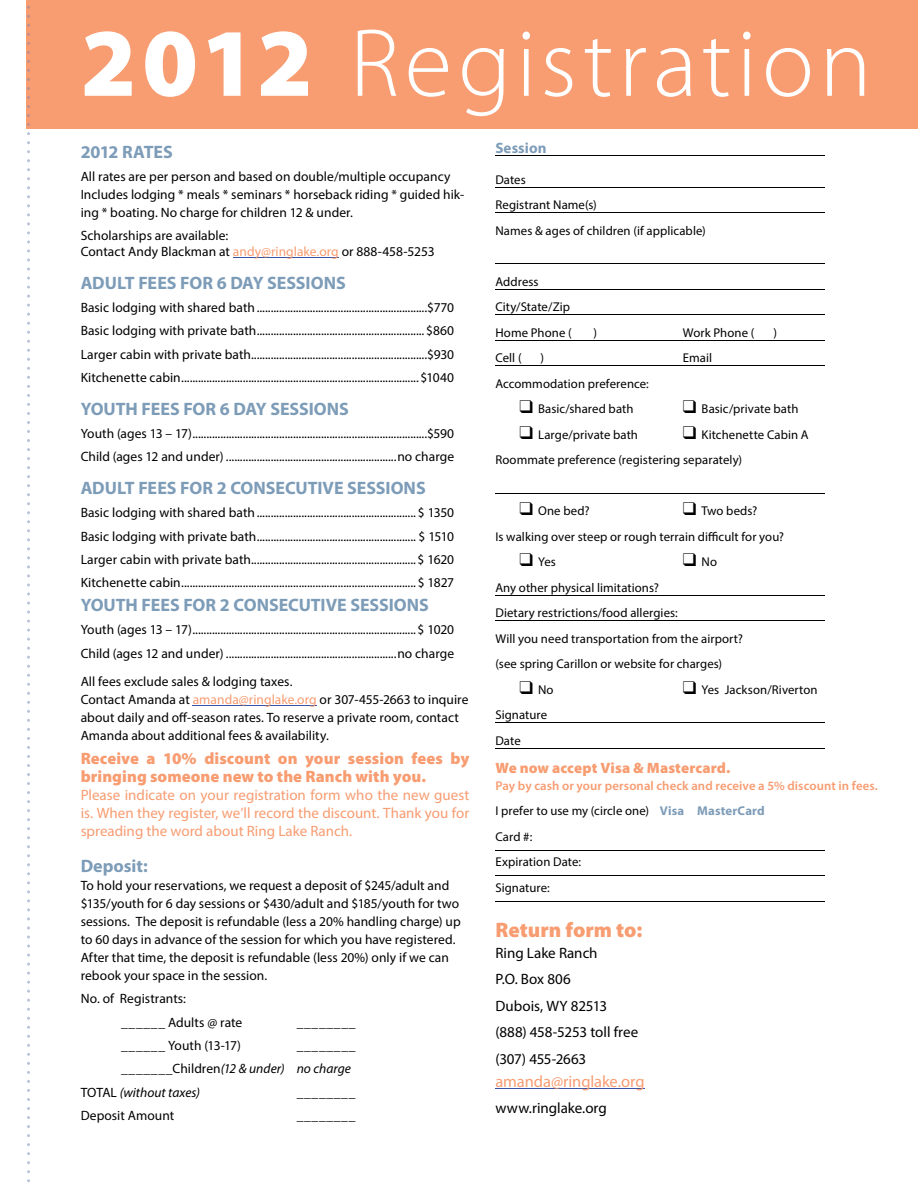
<style>
.page{position:relative;width:918px;height:1188px;background:#fff}
.page>*{position:absolute;margin:0;border:0;box-sizing:border-box;transform-origin:0 0}
.t1{font:300 97.5px "Myriad Pro";letter-spacing:.055em;color:#fff}
.t2{font:900 21px "Myriad Pro";color:#f89c71}
.t3{font:700 18px "Myriad Pro";letter-spacing:-.005em;color:#7d9cb8}
.t4{font:900 16.5px/18px "Myriad Pro";letter-spacing:.005em;color:#f89c71}
.t5{font:16.5px "Myriad Pro";letter-spacing:-.005em;color:#f89c71}
.t6{font:15px/18px "Myriad Pro";color:#f89c71;text-align:justify}
.t7{font:15px/26.4px "Myriad Pro";color:#000}
.t8{font:900 15px "Myriad Pro";letter-spacing:.005em;color:#f89c71}
.t9{font:700 15px "Myriad Pro";letter-spacing:.005em;color:#7d9cb8}
.t10{font:13.5px/23.4px "Myriad Pro";letter-spacing:.005em;color:#000}
.t11{font:italic 13.5px "Myriad Pro";letter-spacing:.005em;color:#000}
.t12{font:13.5px "Myriad Pro";letter-spacing:-.025em;color:#000}
.t13{font:12.75px/25.5px "Myriad Pro";letter-spacing:.005em;color:#000}
.t14{font:600 12.75px/25.5px "Myriad Pro";letter-spacing:.01em;color:#f89c71}
.s1{font-weight:900}
.s2{color:#f89c71}
.s3{font-style:normal}
.s4{font-weight:400;color:#000}
.s5{font-weight:700;color:#7d9cb8}
</style>
<div class="page">
<div style="left:27px;top:0;width:891px;height:128px;background:#f89c71"></div>
<hr style="left:233px;top:257px;width:106px;height:1px;background:#3953a4">
<hr style="left:193px;top:705px;width:124px;height:1px;background:#3953a4">
<svg style="left:27px;top:6px;width:3px;height:120px"></svg>
<svg style="left:27px;top:132px;width:3px;height:1050px"></svg>
<hr style="left:495px;top:1088px;width:150px;height:1px;background:#3953a4">
<hr style="left:495px;top:156px;width:330px;height:1px;background:#000">
<hr style="left:495px;top:187px;width:330px;height:1px;background:#000">
<hr style="left:495px;top:213px;width:330px;height:1px;background:#000">
<hr style="left:495px;top:264px;width:330px;height:1px;background:#000">
<hr style="left:495px;top:289px;width:330px;height:1px;background:#000">
<hr style="left:495px;top:315px;width:330px;height:1px;background:#000">
<hr style="left:495px;top:340px;width:330px;height:1px;background:#000">
<hr style="left:495px;top:366px;width:330px;height:1px;background:#000">
<hr style="left:495px;top:493px;width:330px;height:1px;background:#000">
<hr style="left:495px;top:595px;width:330px;height:1px;background:#000">
<hr style="left:495px;top:621px;width:330px;height:1px;background:#000">
<hr style="left:495px;top:723px;width:330px;height:1px;background:#000">
<hr style="left:495px;top:748px;width:330px;height:1px;background:#000">
<hr style="left:495px;top:850px;width:330px;height:1px;background:#000">
<hr style="left:495px;top:876px;width:330px;height:1px;background:#000">
<hr style="left:495px;top:901px;width:330px;height:1px;background:#000">
<h1 class="t1" style="left:81px;top:5px;width:792px"><span class="s1">2012</span> Registration</h1>
<p class="t9" style="left:495px;top:138px;width:53px">Session</p>
<p class="t13" style="left:495px;top:167px;width:212px">Dates<br>Registrant Name(s)<br>Names &amp; ages of children (if applicable)</p>
<p class="t13" style="left:495px;top:269px;width:78px">Address<br>City/State/Zip<br>Home Phone (</p>
<h3 class="t3" style="left:81px;top:140px;width:94px">2012 RATES</h3>
<p class="t10" style="left:81px;top:167px;width:385px;line-height:18px">All rates are per person and based on double/multiple occupancy<br>Includes lodging * meals * seminars * horseback riding * guided hik&shy;ing * boating. No charge for children 12 &amp; under.</p>
<p class="t10" style="left:81px;top:228px;width:355px;line-height:15.9px">Scholarships are available:<br>Contact Andy Blackman at <span class="s2">andy@ringlake.org</span> or 888-458-5253</p>
<h3 class="t3" style="left:81px;top:271px;width:267px">ADULT FEES FOR 6 DAY SESSIONS</h3>
<p class="t10" style="left:81px;top:296px;width:375px;text-align:justify">Basic lodging with shared bath .............................................................$770<br>Basic lodging with private bath ............................................................ $860<br>Larger cabin with private bath ...............................................................$930<br>Kitchenette cabin .....................................................................................$1040</p>
<h3 class="t3" style="left:81px;top:397px;width:270px">YOUTH FEES FOR 6 DAY SESSIONS</h3>
<p class="t10" style="left:81px;top:422px;width:375px">Youth (ages 13 – 17) ....................................................................................$590<br>Child (ages 12 and under) .............................................................no charge</p>
<h3 class="t3" style="left:81px;top:476px;width:347px">ADULT FEES FOR 2 CONSECUTIVE SESSIONS</h3>
<p class="t10" style="left:81px;top:501px;width:375px;text-align:justify">Basic lodging with shared bath ......................................................... $ 1350<br>Basic lodging with private bath ......................................................... $ 1510<br>Larger cabin with private bath ...........................................................$ 1620<br>Kitchenette cabin .................................................................................... $ 1827</p>
<h3 class="t3" style="left:81px;top:593px;width:350px">YOUTH FEES FOR 2 CONSECUTIVE SESSIONS</h3>
<p class="t10" style="left:81px;top:618px;width:375px">Youth (ages 13 – 17) ................................................................................$ 1020<br>Child (ages 12 and under) .............................................................no charge</p>
<p class="t10" style="left:81px;top:672px;width:389px;line-height:18.3px">All fees exclude sales &amp; lodging taxes.<br>Contact Amanda at <span class="s2">amanda@ringlake.org</span> or 307-455-2663 to inquire about daily and off-season rates. To reserve a private room, contact Amanda about additional fees &amp; availability.</p>
<p class="t4" style="left:81px;top:749px;width:390px">Receive a 10% discount on your session fees by bringing someone new to the Ranch with you.</p>
<p class="t6" style="left:81px;top:786px;width:390px">Please indicate on your registration form who the new guest is. When they register, we’ll record the discount. Thank you for spreading the word about Ring Lake Ranch.</p>
<h3 class="t3" style="left:81px;top:854px;width:69px">Deposit:</h3>
<p class="t10" style="left:81px;top:876px;width:382px;line-height:18px">To hold your reservations, we request a deposit of $245/adult and $135/youth for 6 day sessions or $430/adult and $185/youth for two sessions. The deposit is refundable (less a 20% handling charge) up to 60 days in advance of the session for which you have registered.<br>After that time, the deposit is refundable (less 20%) only if we can rebook your space in the session.</p>
<p class="t10" style="left:121px;top:987px;width:123px;text-indent:-41px">No. of Registrants:<br>______ Adults @ rate</p>
<p class="t10" style="left:297px;top:1010px;width:60px">________</p>
<p class="t12" style="left:121px;top:1037px;width:121px">______ Youth (13-17)</p>
<p class="t10" style="left:297px;top:1034px;width:60px">________</p>
<p class="t11" style="left:121px;top:1060px;width:231px"><span class="s3">_______Children</span>(12 &amp; under) no charge</p>
<p class="t11" style="left:81px;top:1084px;width:121px"><span class="s3">TOTAL</span> (without taxes)</p>
<p class="t10" style="left:297px;top:1080px;width:60px">________</p>
<p class="t10" style="left:81px;top:1104px;width:95px">Deposit Amount</p>
<p class="t10" style="left:297px;top:1104px;width:60px">________</p>
<p class="t13" style="left:593px;top:320px;width:5px">)</p>
<p class="t13" style="left:683px;top:320px;width:73px">Work Phone (</p>
<p class="t13" style="left:773px;top:320px;width:5px">)</p>
<p class="t13" style="left:495px;top:345px;width:28px">Cell (</p>
<p class="t13" style="left:541px;top:345px;width:5px">)</p>
<p class="t13" style="left:683px;top:345px;width:31px">Email</p>
<p class="t13" style="left:495px;top:371px;width:155px">Accommodation preference:</p>
<p class="t13" style="left:519px;top:396px;width:116px">❑ Basic/shared bath</p>
<p class="t13" style="left:683px;top:396px;width:117px">❑ Basic/private bath</p>
<p class="t13" style="left:519px;top:422px;width:120px">❑ Large/private bath</p>
<p class="t13" style="left:495px;top:422px;width:315px;text-indent:187px">❑ Kitchenette Cabin A<br>Roommate preference (registering separately)</p>
<p class="t13" style="left:519px;top:498px;width:72px">❑ One bed?</p>
<p class="t13" style="left:495px;top:498px;width:290px;text-indent:187px">❑ Two beds?<br>Is walking over steep or rough terrain difficult for you?</p>
<p class="t13" style="left:519px;top:549px;width:38px">❑ Yes</p>
<p class="t13" style="left:683px;top:549px;width:36px">❑ No</p>
<p class="t13" style="left:495px;top:575px;width:249px">Any other physical limitations?<br>Dietary restrictions/food allergies:<br>Will you need transportation from the airport? (see spring Carillon or website for charges)</p>
<p class="t13" style="left:519px;top:677px;width:36px">❑ No</p>
<p class="t13" style="left:683px;top:677px;width:136px">❑ Yes Jackson/Riverton</p>
<p class="t13" style="left:495px;top:702px;width:53px">Signature<br>Date</p>
<p class="t8" style="left:495px;top:758px;width:237px">We now accept Visa &amp; Mastercard.</p>
<p class="t14" style="left:495px;top:773px;width:384px">Pay by cash or your personal check and receive a 5% discount in fees.<br><span class="s4">I prefer to use my (circle one)</span> <span class="s5">Visa MasterCard<br></span><span class="s4">Card #:<br>Expiration Date:<br>Signature:</span></p>
<h2 class="t2" style="left:495px;top:916px;width:148px">Return form to:</h2>
<p class="t7" style="left:495px;top:939px;width:144px">Ring Lake Ranch<br>P.O. Box 806<br>Dubois, WY 82513 (888) 458-5253 toll free (307) 455-2663</p>
<p class="t5" style="left:495px;top:1071px;width:151px">amanda@ringlake.org</p>
<p class="t7" style="left:495px;top:1095px;width:113px">www.ringlake.org</p>
</div>
